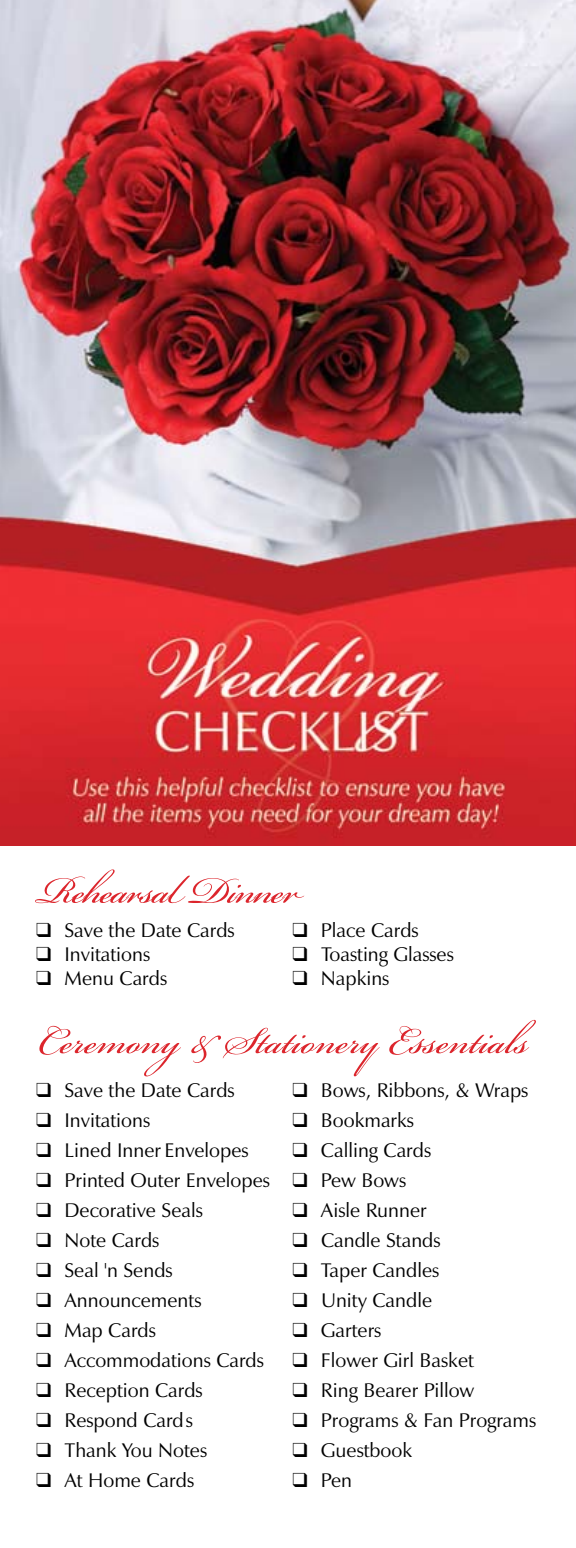
<style>
.page{position:relative;width:576px;height:1548px;background:#fff}
.page>*{position:absolute;margin:0;border:0;box-sizing:border-box;transform-origin:0 0}
.t1{font:58px "Bickham Script Pro";color:#dc252c}
.t2{font:58px "Bickham Script Pro";letter-spacing:-.025em;color:#dc252c}
.t3{font:20px "Zapf Humanist 601 BT";color:#000}
</style>
<div class="page">
<img style="left:0;top:0;width:576px;height:846px">
<h1 class="t2" style="left:36px;top:849px;width:268px">Rehearsal Dinner</h1>
<p class="t3" style="left:36px;top:918px;width:200px">❑ Save the Date Cards</p>
<p class="t3" style="left:36px;top:942px;width:116px">❑ Invitations</p>
<p class="t3" style="left:36px;top:966px;width:133px">❑ Menu Cards</p>
<p class="t3" style="left:292px;top:918px;width:128px">❑ Place Cards</p>
<p class="t3" style="left:292px;top:942px;width:163px">❑ Toasting Glasses</p>
<p class="t3" style="left:292px;top:966px;width:98px">❑ Napkins</p>
<h1 class="t1" style="left:38px;top:999px;width:492px">Ceremony &amp; Stationery Essentials</h1>
<p class="t3" style="left:36px;top:1078px;width:200px">❑ Save the Date Cards</p>
<p class="t3" style="left:36px;top:1108px;width:116px">❑ Invitations</p>
<p class="t3" style="left:36px;top:1138px;width:214px">❑ Lined Inner Envelopes</p>
<p class="t3" style="left:36px;top:1168px;width:235px">❑ Printed Outer Envelopes</p>
<p class="t3" style="left:36px;top:1198px;width:168px">❑ Decorative Seals</p>
<p class="t3" style="left:36px;top:1228px;width:125px">❑ Note Cards</p>
<p class="t3" style="left:36px;top:1258px;width:138px">❑ Seal 'n Sends</p>
<p class="t3" style="left:36px;top:1288px;width:167px">❑ Announcements</p>
<p class="t3" style="left:36px;top:1318px;width:121px">❑ Map Cards</p>
<p class="t3" style="left:36px;top:1348px;width:229px">❑ Accommodations Cards</p>
<p class="t3" style="left:36px;top:1378px;width:168px">❑ Reception Cards</p>
<p class="t3" style="left:36px;top:1408px;width:158px">❑ Respond Cards</p>
<p class="t3" style="left:36px;top:1438px;width:173px">❑ Thank You Notes</p>
<p class="t3" style="left:36px;top:1468px;width:160px">❑ At Home Cards</p>
<p class="t3" style="left:292px;top:1078px;width:237px">❑ Bows, Ribbons, &amp; Wraps</p>
<p class="t3" style="left:292px;top:1108px;width:123px">❑ Bookmarks</p>
<p class="t3" style="left:292px;top:1138px;width:140px">❑ Calling Cards</p>
<p class="t3" style="left:292px;top:1168px;width:115px">❑ Pew Bows</p>
<p class="t3" style="left:292px;top:1198px;width:136px">❑ Aisle Runner</p>
<p class="t3" style="left:292px;top:1228px;width:150px">❑ Candle Stands</p>
<p class="t3" style="left:292px;top:1258px;width:148px">❑ Taper Candles</p>
<p class="t3" style="left:292px;top:1288px;width:141px">❑ Unity Candle</p>
<p class="t3" style="left:292px;top:1318px;width:90px">❑ Garters</p>
<p class="t3" style="left:292px;top:1348px;width:183px">❑ Flower Girl Basket</p>
<p class="t3" style="left:292px;top:1378px;width:183px">❑ Ring Bearer Pillow</p>
<p class="t3" style="left:292px;top:1408px;width:245px">❑ Programs &amp; Fan Programs</p>
<p class="t3" style="left:292px;top:1438px;width:121px">❑ Guestbook</p>
<p class="t3" style="left:292px;top:1468px;width:61px">❑ Pen</p>
</div>
